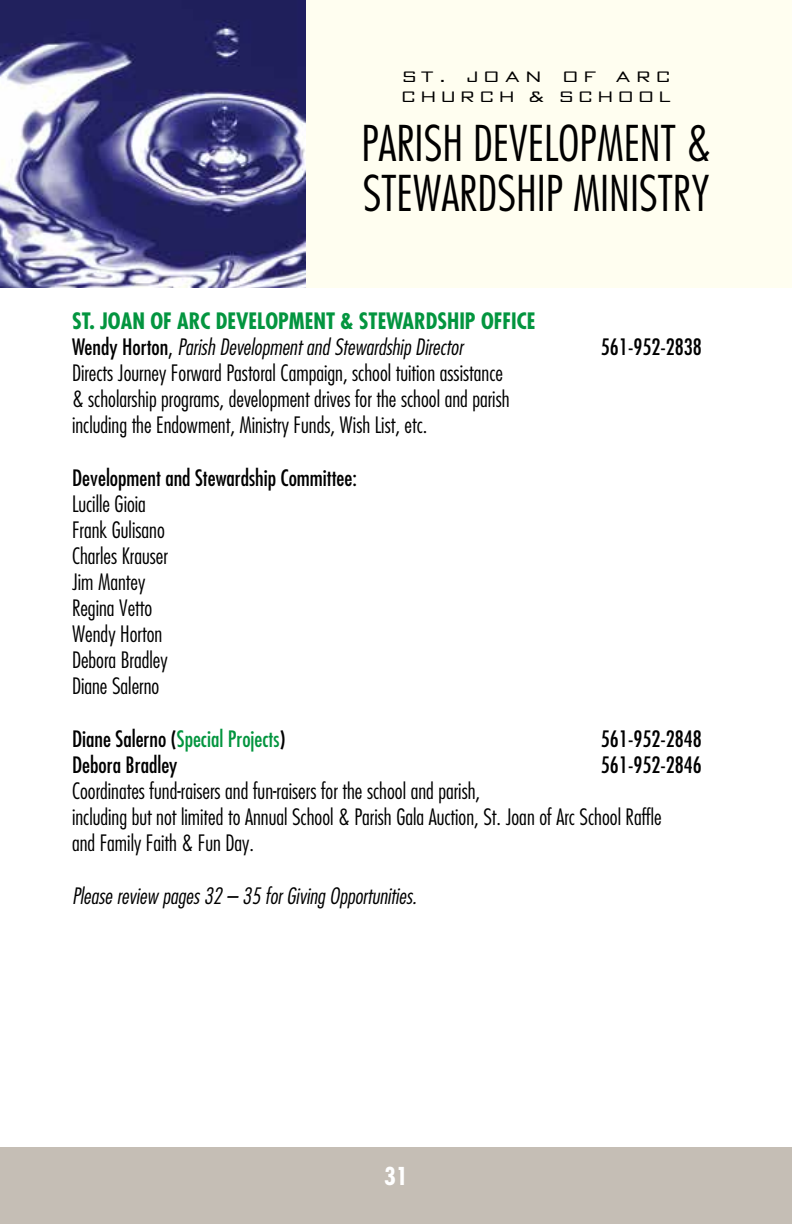
<style>
.page{position:relative;width:792px;height:1224px;background:#fff}
.page>*{position:absolute;margin:0;border:0;box-sizing:border-box;transform-origin:0 0}
.t1{font:300 condensed 48px/50px "Futura";color:#000}
.t2{font:700 condensed 24px "Futura";color:#fff}
.t3{font:300 condensed 22px/26px "Futura";color:#000}
.t4{font:700 condensed 22px/26px "Futura";color:#03953f}
.t5{font:condensed 22px "Futura";color:#000}
.t6{font:italic 300 condensed 22px "Futura";color:#000}
.t7{font:condensed 22px "Futura";color:#03953f}
.t8{font:15px/20px "Bank Gothic";letter-spacing:.36em;color:#000;text-align:right;scale:1.18 1}
.s1{font-weight:400;color:#000}
.s2{font-weight:300;font-style:italic;color:#000}
.s3{color:#000}
</style>
<div class="page">
<div style="left:18px;top:0;width:774px;height:288px;background:#fffef0"></div>
<img style="left:0;top:0;width:306px;height:288px">
<div style="left:0;top:1148px;width:792px;height:76px;background:#c5beb5"></div>
<p class="t8" style="left:402px;top:66px;width:229px">ARC<br>CHURCH &amp; SCHOOL</p>
<h1 class="t1" style="left:362px;top:118px;width:351px">PARISH DEVELOPMENT &amp;<br>STEWARDSHIP MINISTRY</h1>
<p class="t8" style="left:403px;top:66px;width:118px">ST. JOAN</p>
<p class="t8" style="left:564px;top:66px;width:29px">O F</p>
<p class="t4" style="left:72px;top:308px;width:465px">ST. JOAN OF ARC DEVELOPMENT &amp; STEWARDSHIP OFFICE<br><span class="s1">Wendy Horton,</span> <span class="s2">Parish Development and Stewardship Director</span></p>
<p class="t5" style="left:601px;top:334px;width:103px">561-952-2838</p>
<p class="t3" style="left:72px;top:360px;width:439px">Directs Journey Forward Pastoral Campaign, school tuition assistance &amp; scholarship programs, development drives for the school and parish including the Endowment, Ministry Funds, Wish List, etc.</p>
<p class="t5" style="left:72px;top:465px;width:286px">Development and Stewardship Committee:</p>
<p class="t3" style="left:72px;top:491px;width:97px">Lucille Gioia<br>Frank Gulisano<br>Charles Krauser<br>Jim Mantey<br>Regina Vetto<br>Wendy Horton<br>Debora Bradley<br>Diane Salerno</p>
<p class="t7" style="left:72px;top:726px;width:215px"><span class="s3">Diane Salerno (</span>Special Projects<span class="s3">)</span></p>
<p class="t5" style="left:601px;top:726px;width:103px">561-952-2848</p>
<p class="t5" style="left:72px;top:752px;width:107px">Debora Bradley</p>
<p class="t5" style="left:601px;top:752px;width:103px">561-952-2846</p>
<p class="t3" style="left:72px;top:778px;width:591px">Coordinates fund-raisers and fun-raisers for the school and parish,<br>including but not limited to Annual School &amp; Parish Gala Auction, St. Joan of Arc School Raffle and Family Faith &amp; Fun Day.</p>
<p class="t6" style="left:72px;top:883px;width:346px">Please review pages 32 – 35 for Giving Opportunities.</p>
<p class="t2" style="left:384px;top:1161px;width:25px">31</p>
</div>
